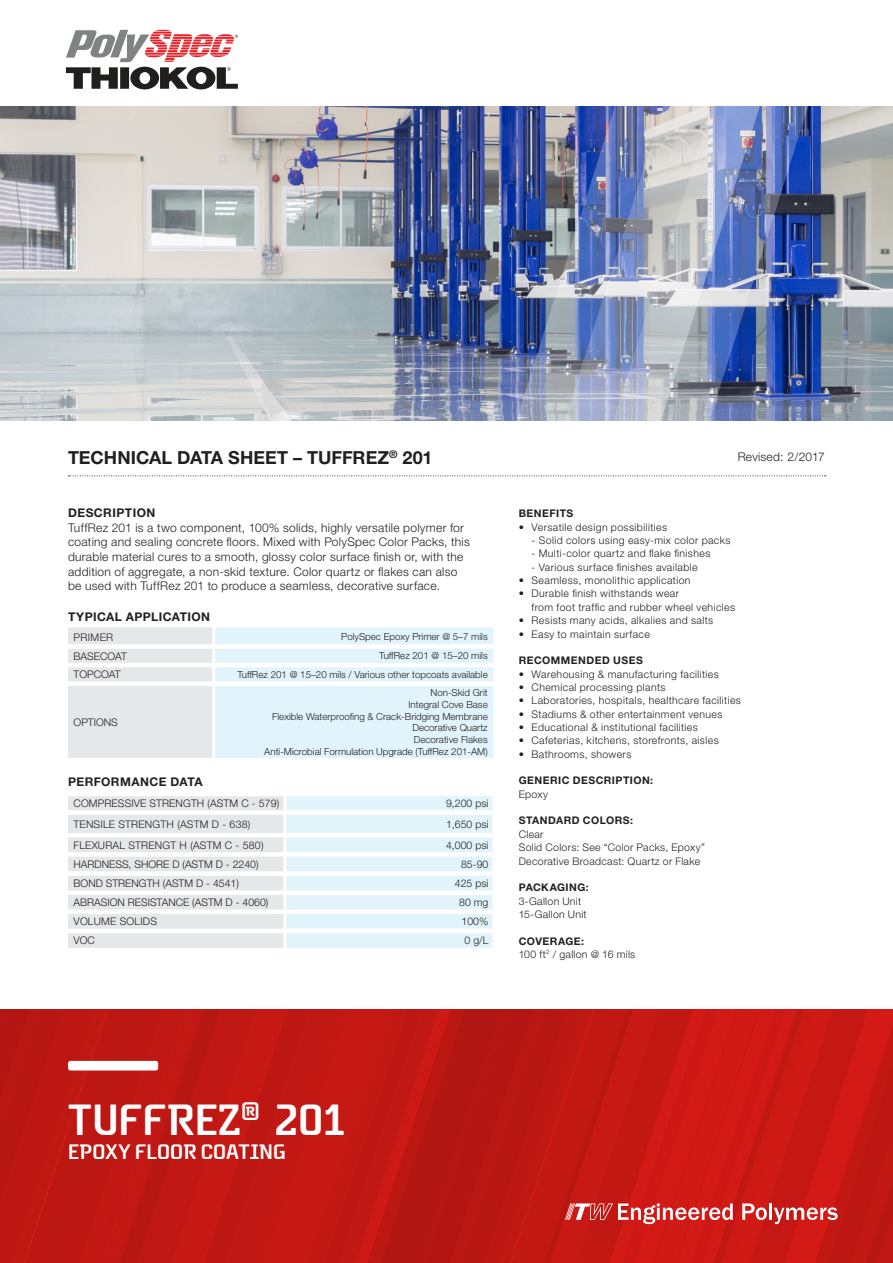
<style>
.page{position:relative;width:893px;height:1263px;background:#fff}
.page>*{position:absolute;margin:0;border:0;box-sizing:border-box;transform-origin:0 0}
.t1{font:600 45.3px "Safety";letter-spacing:.005em;color:#fff}
.t2{font:600 21.75px "Safety";letter-spacing:.01em;color:#fff}
.t3{font:700 18px "Helvetica Neue LT Std";color:#231f20}
.t4{font:300 12px/14.7px "Helvetica Neue LT Std";letter-spacing:.025em;color:#231f20}
.t5{font:700 12px "Helvetica Neue LT Std";letter-spacing:.04em;color:#231f20}
.t6{font:300 10.5px/13.4px "Helvetica Neue LT Std";letter-spacing:.035em;color:#231f20}
.t7{font:300 10.5px "Helvetica Neue LT Std";color:#231f20}
.t8{font:700 10.5px "Helvetica Neue LT Std";letter-spacing:.045em;color:#231f20}
.t9{font:300 10.5px "Helvetica Neue LT Std";letter-spacing:.01em;color:#231f20}
.t10{font:300 9.75px "Helvetica Neue LT Std";color:#231f20}
</style>
<div class="page">
<img style="left:0;top:106px;width:893px;height:315px">
<img style="left:0;top:1010px;width:893px;height:253px">
<div style="left:68px;top:1061px;width:90px;height:9px;background:#fff;border-radius:3px"></div>
<svg style="left:68px;top:475px;width:758px;height:1px"></svg>
<svg style="left:66px;top:30px;width:172px;height:59px"></svg>
<svg style="left:68px;top:627px;width:425px;height:131px;background:#e2eff5"></svg>
<hr style="left:212px;top:627px;width:3px;height:17px;background:#fff">
<hr style="left:212px;top:649px;width:3px;height:14px;background:#fff">
<hr style="left:212px;top:667px;width:3px;height:14px;background:#fff">
<hr style="left:212px;top:686px;width:3px;height:72px;background:#fff">
<div style="left:68px;top:644px;width:146px;height:5px;background:#fff"></div>
<div style="left:214px;top:644px;width:279px;height:5px;background:#fff"></div>
<hr style="left:68px;top:663px;width:146px;height:4px;background:#fff">
<hr style="left:214px;top:663px;width:279px;height:4px;background:#fff">
<div style="left:68px;top:681px;width:146px;height:5px;background:#fff"></div>
<div style="left:214px;top:681px;width:279px;height:5px;background:#fff"></div>
<svg style="left:68px;top:796px;width:424px;height:152px;background:#e3edf2"></svg>
<hr style="left:283px;top:796px;width:3px;height:14px;background:#fff">
<hr style="left:283px;top:815px;width:3px;height:18px;background:#fff">
<hr style="left:283px;top:837px;width:3px;height:15px;background:#fff">
<hr style="left:283px;top:857px;width:3px;height:14px;background:#fff">
<hr style="left:283px;top:876px;width:3px;height:14px;background:#fff">
<hr style="left:283px;top:895px;width:3px;height:14px;background:#fff">
<hr style="left:283px;top:914px;width:3px;height:15px;background:#fff">
<hr style="left:283px;top:933px;width:3px;height:15px;background:#fff">
<div style="left:68px;top:810px;width:217px;height:5px;background:#fff"></div>
<div style="left:285px;top:810px;width:207px;height:5px;background:#fff"></div>
<hr style="left:68px;top:833px;width:217px;height:4px;background:#fff">
<hr style="left:285px;top:833px;width:207px;height:4px;background:#fff">
<div style="left:68px;top:852px;width:217px;height:5px;background:#fff"></div>
<div style="left:285px;top:852px;width:207px;height:5px;background:#fff"></div>
<div style="left:68px;top:871px;width:217px;height:5px;background:#fff"></div>
<div style="left:285px;top:871px;width:207px;height:5px;background:#fff"></div>
<div style="left:68px;top:890px;width:217px;height:5px;background:#fff"></div>
<div style="left:285px;top:890px;width:207px;height:5px;background:#fff"></div>
<div style="left:68px;top:909px;width:217px;height:5px;background:#fff"></div>
<div style="left:285px;top:909px;width:207px;height:5px;background:#fff"></div>
<hr style="left:68px;top:929px;width:217px;height:4px;background:#fff">
<hr style="left:285px;top:929px;width:207px;height:4px;background:#fff">
<svg style="left:565px;top:1203px;width:168px;height:21px"></svg>
<svg style="left:742px;top:1203px;width:25px;height:17px"></svg>
<hr style="left:769px;top:1203px;width:3px;height:17px;background:#fff">
<svg style="left:774px;top:1207px;width:64px;height:17px"></svg>
<img style="left:463px;top:106px;width:13px;height:315px">
<img style="left:476px;top:106px;width:349px;height:315px">
<p class="t3" style="left:68px;top:447px;width:366px">TECHNICAL DATA SHEET – TUFFREZ<sup>®</sup> 201</p>
<p class="t5" style="left:68px;top:505px;width:89px">DESCRIPTION</p>
<p class="t4" style="left:68px;top:520px;width:403px">TuffRez 201 is a two component, 100% solids, highly versatile polymer for coating and sealing concrete floors. Mixed with PolySpec Color Packs, this durable material cures to a smooth, glossy color surface finish or, with the addition of aggregate, a non-skid texture. Color quartz or flakes can also be used with TuffRez 201 to produce a seamless, decorative surface.</p>
<p class="t5" style="left:68px;top:610px;width:144px">TYPICAL APPLICATION</p>
<p class="t6" style="left:74px;top:630px;width:41px">PRIMER</p>
<p class="t10" style="left:341px;top:631px;width:148px">PolySpec Epoxy Primer @ 5–7 mils</p>
<p class="t7" style="left:74px;top:649px;width:55px">BASECOAT</p>
<p class="t10" style="left:379px;top:650px;width:110px">TuffRez 201 @ 15–20 mils</p>
<p class="t7" style="left:74px;top:668px;width:49px">TOPCOAT</p>
<p class="t10" style="left:237px;top:668px;width:252px">TuffRez 201 @ 15–20 mils / Various other topcoats available</p>
<p class="t7" style="left:74px;top:715px;width:46px">OPTIONS</p>
<p class="t10" style="left:430px;top:687px;width:59px">Non-Skid Grit</p>
<p class="t10" style="left:408px;top:698px;width:81px">Integral Cove Base</p>
<p class="t10" style="left:272px;top:710px;width:217px">Flexible Waterproofing &amp; Crack-Bridging Membrane</p>
<p class="t10" style="left:412px;top:722px;width:77px">Decorative Quartz</p>
<p class="t10" style="left:414px;top:733px;width:76px">Decorative Flakes</p>
<p class="t10" style="left:264px;top:745px;width:225px">Anti-Microbial Formulation Upgrade (TuffRez 201-AM)</p>
<p class="t5" style="left:68px;top:774px;width:136px">PERFORMANCE DATA</p>
<p class="t9" style="left:74px;top:797px;width:207px">COMPRESSIVE STRENGTH (ASTM C - 579)</p>
<p class="t6" style="left:446px;top:796px;width:44px">9,200 psi</p>
<p class="t6" style="left:74px;top:817px;width:178px">TENSILE STRENGTH (ASTM D - 638)</p>
<p class="t6" style="left:446px;top:817px;width:44px">1,650 psi</p>
<p class="t6" style="left:74px;top:838px;width:191px">FLEXURAL STRENGT H (ASTM C - 580)</p>
<p class="t6" style="left:446px;top:838px;width:44px">4,000 psi</p>
<p class="t7" style="left:74px;top:857px;width:186px">HARDNESS, SHORE D (ASTM D - 2240)</p>
<p class="t6" style="left:461px;top:857px;width:29px">85-90</p>
<p class="t7" style="left:74px;top:877px;width:167px">BOND STRENGTH (ASTM D - 4541)</p>
<p class="t6" style="left:455px;top:876px;width:35px">425 psi</p>
<p class="t7" style="left:74px;top:896px;width:196px">ABRASION RESISTANCE (ASTM D - 4060)</p>
<p class="t6" style="left:459px;top:895px;width:31px">80 mg</p>
<p class="t6" style="left:74px;top:914px;width:85px">VOLUME SOLIDS</p>
<p class="t6" style="left:461px;top:914px;width:28px">100%</p>
<p class="t6" style="left:74px;top:934px;width:23px">VOC</p>
<p class="t6" style="left:465px;top:934px;width:25px">0 g/L</p>
<p class="t4" style="left:738px;top:449px;width:89px">Revised: 2/2017</p>
<p class="t8" style="left:519px;top:507px;width:56px">BENEFITS</p>
<p class="t6" style="left:519px;top:520px;width:150px">• Versatile design possibilities</p>
<p class="t6" style="left:531px;top:533px;width:200px">- Solid colors using easy-mix color packs</p>
<p class="t6" style="left:531px;top:547px;width:180px">- Multi-color quartz and flake finishes</p>
<p class="t6" style="left:531px;top:560px;width:168px">- Various surface finishes available</p>
<p class="t6" style="left:519px;top:573px;width:173px">• Seamless, monolithic application</p>
<p class="t6" style="left:531px;top:587px;width:205px;text-indent:-13px">• Durable finish withstands wear<br>from foot traffic and rubber wheel vehicles</p>
<p class="t6" style="left:519px;top:613px;width:196px">• Resists many acids, alkalies and salts</p>
<p class="t6" style="left:519px;top:627px;width:133px">• Easy to maintain surface</p>
<p class="t8" style="left:519px;top:654px;width:126px">RECOMMENDED USES</p>
<p class="t6" style="left:519px;top:667px;width:202px">• Warehousing &amp; manufacturing facilities</p>
<p class="t6" style="left:519px;top:680px;width:148px">• Chemical processing plants</p>
<p class="t6" style="left:519px;top:694px;width:224px">• Laboratories, hospitals, healthcare facilities</p>
<p class="t6" style="left:519px;top:707px;width:205px">• Stadiums &amp; other entertainment venues</p>
<p class="t6" style="left:519px;top:720px;width:181px">• Educational &amp; institutional facilities</p>
<p class="t6" style="left:519px;top:734px;width:201px">• Cafeterias, kitchens, storefronts, aisles</p>
<p class="t6" style="left:519px;top:747px;width:114px">• Bathrooms, showers</p>
<p class="t8" style="left:519px;top:774px;width:136px">GENERIC DESCRIPTION:</p>
<p class="t6" style="left:519px;top:787px;width:31px">Epoxy</p>
<p class="t8" style="left:519px;top:814px;width:116px">STANDARD COLORS:</p>
<p class="t6" style="left:519px;top:827px;width:26px">Clear</p>
<p class="t6" style="left:519px;top:840px;width:188px">Solid Colors: See “Color Packs, Epoxy”</p>
<p class="t6" style="left:519px;top:854px;width:183px">Decorative Broadcast: Quartz or Flake</p>
<p class="t8" style="left:519px;top:881px;width:72px">PACKAGING:</p>
<p class="t6" style="left:519px;top:894px;width:69px">3-Gallon Unit<br>15-Gallon Unit</p>
<p class="t8" style="left:519px;top:934px;width:67px">COVERAGE:</p>
<p class="t6" style="left:519px;top:947px;width:118px">100 ft<sup>2</sup> / gallon @ 16 mils</p>
<p class="t1" style="left:68px;top:1096px;width:280px">TUFFREZ<sup>®</sup> 201</p>
<p class="t2" style="left:68px;top:1140px;width:219px">EPOXY FLOOR COATING</p>
</div>
